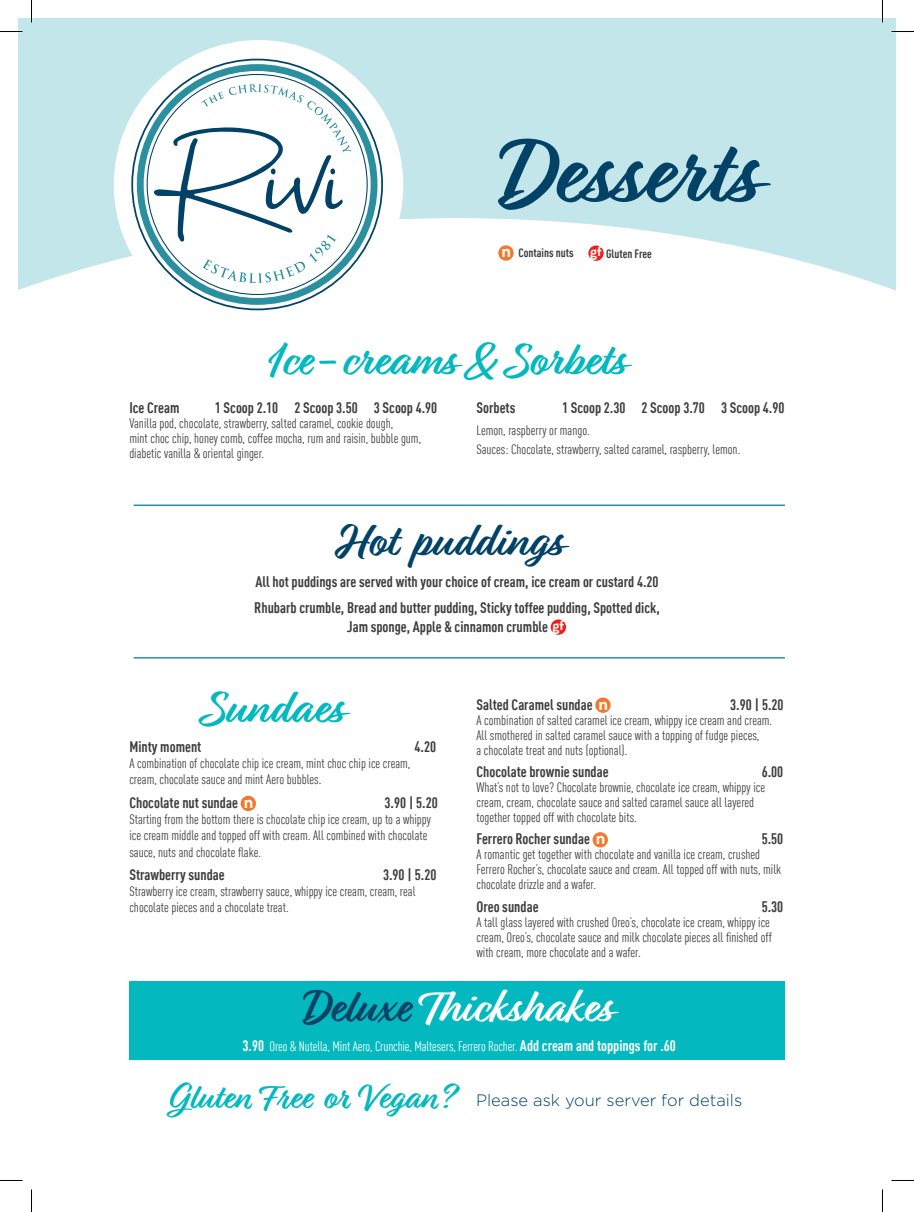
<style>
.page{position:relative;width:914px;height:1212px;background:#fff}
.page>*{position:absolute;margin:0;border:0;box-sizing:border-box;transform-origin:0 0}
.t1{font:700 96.9px "Relation Two";color:#024266}
.t2{font:700 48px "Relation Two";color:#03b9bf}
.t3{font:700 48px "Relation Two";color:#fff}
.t4{font:700 48px "Relation Two";color:#024266}
.t5{font:700 36px "Relation Two";color:#03b9bf}
.t6{font:300 16.5px "Gotham";color:#024266}
.t7{font:700 15px/26.7px "DIN Cond";color:#3e3e3f}
.t8{font:13.5px/15px "DIN Cond";color:#3e3e3f}
.t9{font:13.5px "DIN Cond";letter-spacing:-.01em;color:#fff}
.t10{font:700 12px "DIN Cond";color:#3e3e3f}
.s1{font-family:"Edmondsans";font-size:16.5px;color:#fffdee}
.s2{font-family:"Edmondsans";font-size:12.75px;color:#fffdee}
.s3{color:#024266}
.s4{font-weight:700;font-size:15px}
</style>
<div class="page">
<div style="left:241px;top:796px;width:14px;height:14px;background:#f3772e;border-radius:50%"></div>
<div style="left:240px;top:795px;width:16px;height:15px;border:2px solid #f3772e;border-radius:50%"></div>
<div style="left:551px;top:620px;width:14px;height:14px;background:#ee1d23;border-radius:50%"></div>
<div style="left:550px;top:619px;width:16px;height:15px;border:2px solid #ee1d23;border-radius:50%"></div>
<div style="left:129px;top:981px;width:655px;height:78px;background:#03b9bf"></div>
<div style="left:596px;top:698px;width:13px;height:14px;background:#f3772e;border-radius:50%"></div>
<div style="left:595px;top:697px;width:15px;height:15px;border:2px solid #f3772e;border-radius:50%"></div>
<div style="left:593px;top:832px;width:14px;height:14px;background:#f3772e;border-radius:50%"></div>
<div style="left:592px;top:832px;width:16px;height:15px;border:2px solid #f3772e;border-radius:50%"></div>
<svg style="left:19px;top:19px;width:876px;height:271px;fill:#c2e6e9"></svg>
<div style="left:589px;top:246px;width:14px;height:14px;background:#ee1d23;border-radius:50%"></div>
<div style="left:588px;top:245px;width:15px;height:16px;border:2px solid #ee1d23;border-radius:50%"></div>
<div style="left:114px;top:40px;width:289px;height:289px;background:#fff;border-radius:50%"></div>
<svg style="left:131px;top:59px;width:252px;height:251px"></svg>
<svg style="left:137px;top:64px;width:240px;height:241px"></svg>
<svg style="left:147px;top:74px;width:220px;height:221px"></svg>
<svg style="left:154px;top:84px;width:197px;height:199px"></svg>
<hr style="left:134px;top:504px;width:650px;height:2px;background:#2a8f9e">
<hr style="left:134px;top:657px;width:650px;height:1px;background:#2a8f9e">
<hr style="left:881px;top:0;width:2px;height:22px;background:#fff">
<svg style="left:0;top:31px;width:22px;height:1px"></svg>
<svg style="left:891px;top:31px;width:22px;height:1px"></svg>
<svg style="left:31px;top:0;width:1px;height:22px"></svg>
<svg style="left:31px;top:1189px;width:1px;height:22px"></svg>
<svg style="left:882px;top:0;width:1px;height:22px"></svg>
<svg style="left:882px;top:1189px;width:1px;height:22px"></svg>
<h1 class="t1" style="left:500px;top:117px;width:256px">Desserts</h1>
<p class="t10" style="left:501px;top:246px;width:74px"><span class="s1">n</span> Contains nuts</p>
<p class="t10" style="left:590px;top:246px;width:63px"><span class="s2">gf</span> Gluten Free</p>
<h2 class="t2" style="left:270px;top:332px;width:355px">Ice-creams &amp; Sorbets</h2>
<p class="t7" style="left:129px;top:393px;width:52px">Ice Cream</p>
<p class="t7" style="left:215px;top:393px;width:224px">1 Scoop 2.10 2 Scoop 3.50 3 Scoop 4.90</p>
<p class="t8" style="left:129px;top:415px;width:293px">Vanilla pod, chocolate, strawberry, salted caramel, cookie dough,<br>mint choc chip, honey comb, coffee mocha, rum and raisin, bubble gum, diabetic vanilla &amp; oriental ginger.</p>
<p class="t7" style="left:476px;top:393px;width:40px">Sorbets</p>
<p class="t7" style="left:562px;top:393px;width:224px">1 Scoop 2.30 2 Scoop 3.70 3 Scoop 4.90</p>
<p class="t8" style="left:476px;top:420px;width:265px;line-height:19.2px">Lemon, raspberry or mango.<br>Sauces: Chocolate, strawberry, salted caramel, raspberry, lemon.</p>
<h2 class="t4" style="left:337px;top:513px;width:225px">Hot puddings</h2>
<p class="t7" style="left:254px;top:567px;width:407px">All hot puddings are served with your choice of cream, ice cream or custard 4.20<br>Rhubarb crumble, Bread and butter pudding, Sticky toffee pudding, Spotted dick,</p>
<p class="t7" style="left:347px;top:612px;width:219px">Jam sponge, Apple &amp; cinnamon crumble <span class="s2">gf</span></p>
<h2 class="t2" style="left:204px;top:679px;width:140px">Sundaes</h2>
<p class="t7" style="left:476px;top:690px;width:133px">Salted Caramel sundae <span class="s1">n</span></p>
<p class="t7" style="left:730px;top:690px;width:55px">3.90 | 5.20</p>
<p class="t8" style="left:476px;top:712px;width:297px">A combination of salted caramel ice cream, whippy ice cream and cream.<br>All smothered in salted caramel sauce with a topping of fudge pieces,<br>a chocolate treat and nuts (optional).</p>
<p class="t7" style="left:476px;top:757px;width:134px">Chocolate brownie sundae</p>
<p class="t7" style="left:761px;top:757px;width:23px">6.00</p>
<p class="t8" style="left:476px;top:779px;width:290px">What’s not to love? Chocolate brownie, chocolate ice cream, whippy ice cream, cream, chocolate sauce and salted caramel sauce all layered together topped off with chocolate bits.</p>
<p class="t7" style="left:476px;top:824px;width:131px">Ferrero Rocher sundae <span class="s1">n</span></p>
<p class="t7" style="left:761px;top:824px;width:23px">5.50</p>
<p class="t8" style="left:476px;top:846px;width:306px">A romantic get together with chocolate and vanilla ice cream, crushed<br>Ferrero Rocher’s, chocolate sauce and cream. All topped off with nuts, milk chocolate drizzle and a wafer.</p>
<p class="t7" style="left:476px;top:892px;width:64px">Oreo sundae</p>
<p class="t7" style="left:761px;top:892px;width:23px">5.30</p>
<p class="t8" style="left:476px;top:913px;width:297px">A tall glass layered with crushed Oreo’s, chocolate ice cream, whippy ice cream, Oreo’s, chocolate sauce and milk chocolate pieces all finished off with cream, more chocolate and a wafer.</p>
<p class="t7" style="left:129px;top:732px;width:73px">Minty moment</p>
<p class="t7" style="left:414px;top:732px;width:23px">4.20</p>
<p class="t8" style="left:129px;top:755px;width:282px;line-height:16.2px">A combination of chocolate chip ice cream, mint choc chip ice cream, cream, chocolate sauce and mint Aero bubbles.</p>
<p class="t7" style="left:129px;top:788px;width:126px">Chocolate nut sundae <span class="s1">n</span></p>
<p class="t7" style="left:384px;top:788px;width:55px">3.90 | 5.20</p>
<p class="t8" style="left:129px;top:811px;width:303px;line-height:16.2px">Starting from the bottom there is chocolate chip ice cream, up to a whippy ice cream middle and topped off with cream. All combined with chocolate sauce, nuts and chocolate flake.</p>
<p class="t7" style="left:129px;top:860px;width:97px">Strawberry sundae</p>
<p class="t7" style="left:383px;top:860px;width:55px">3.90 | 5.20</p>
<p class="t8" style="left:129px;top:883px;width:287px;line-height:16.2px">Strawberry ice cream, strawberry sauce, whippy ice cream, cream, real chocolate pieces and a chocolate treat.</p>
<h2 class="t3" style="left:303px;top:978px;width:309px"><span class="s3">Deluxe</span> Thickshakes</h2>
<p class="t9" style="left:242px;top:1038px;width:435px"><span class="s4">3.90</span> Oreo &amp; Nutella, Mint Aero, Crunchie, Maltesers, Ferrero Rocher. <span class="s4">Add cream and toppings for .60</span></p>
<h3 class="t5" style="left:170px;top:1076px;width:285px">Gluten Free or Vegan?</h3>
<p class="t6" style="left:476px;top:1091px;width:267px">Please ask your server for details</p>
</div>
